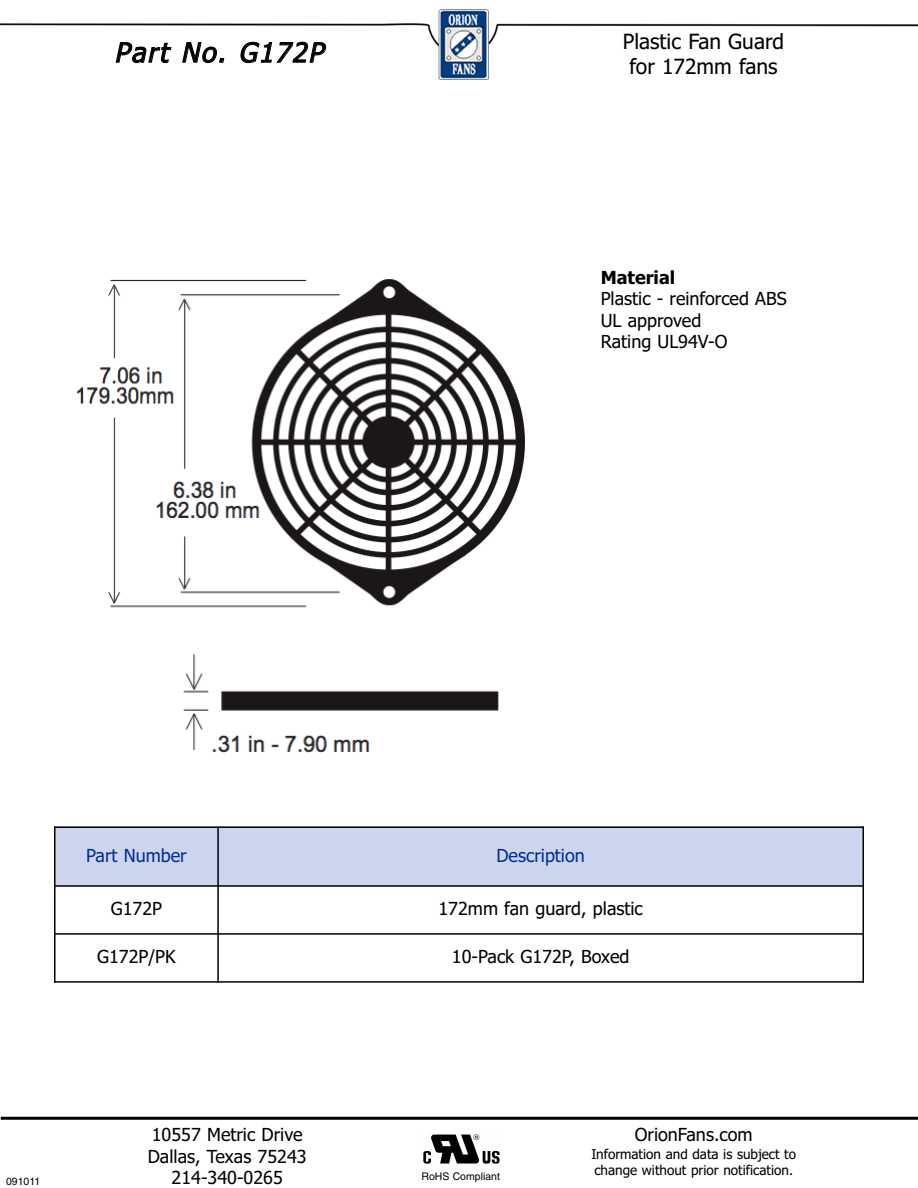
<style>
.page{position:relative;width:918px;height:1188px;background:#fff}
.page>*{position:absolute;margin:0;border:0;box-sizing:border-box;transform-origin:0 0}
.t1{font:italic 27px "Tahoma";color:#000}
.t2{font:21px/25.2px "Tahoma";color:#000;text-align:center}
.t3{font:18px/21.6px "Tahoma";color:#000;text-align:center}
.t4{font:18px "Tahoma";color:#002d9d}
.t5{font:700 18px "Tahoma";color:#000}
.t6{font:13.5px/16.2px "Tahoma";color:#000}
.t7{font:10.5px "Helvetica";color:#000}
</style>
<div class="page">
<img style="left:0;top:10px;width:918px;height:69px">
<hr style="left:1px;top:1117px;width:917px;height:3px;background:#000">
<img style="left:424px;top:1134px;width:76px;height:30px">
<img style="left:76px;top:279px;width:449px;height:474px">
<div style="left:54px;top:826px;width:164px;height:60px;background:#ccd5eb"></div>
<div style="left:218px;top:826px;width:646px;height:60px;background:#ccd5eb"></div>
<hr style="left:54px;top:826px;width:2px;height:157px;background:#000">
<hr style="left:217px;top:826px;width:2px;height:157px;background:#000">
<hr style="left:862px;top:826px;width:2px;height:157px;background:#000">
<hr style="left:54px;top:826px;width:810px;height:2px;background:#000">
<hr style="left:54px;top:885px;width:810px;height:2px;background:#000">
<hr style="left:54px;top:933px;width:810px;height:2px;background:#000">
<hr style="left:54px;top:981px;width:810px;height:2px;background:#000">
<h1 class="t1" style="left:114px;top:37px;width:217px">Part No. G172P</h1>
<p class="t2" style="left:623px;top:29px;width:163px">Plastic Fan Guard for 172mm fans</p>
<p class="t5" style="left:601px;top:267px;width:76px">Material</p>
<p class="t3" style="left:601px;top:288px;width:187px;text-align:left">Plastic - reinforced ABS<br>UL approved<br>Rating UL94V-O</p>
<p class="t4" style="left:86px;top:845px;width:102px">Part Number</p>
<p class="t4" style="left:496px;top:845px;width:90px">Description</p>
<p class="t3" style="left:111px;top:898px;width:53px">G172P</p>
<p class="t3" style="left:438px;top:898px;width:206px">172mm fan guard, plastic</p>
<p class="t3" style="left:97px;top:946px;width:80px">G172P/PK</p>
<p class="t3" style="left:452px;top:946px;width:179px">10-Pack G172P, Boxed</p>
<p class="t7" style="left:6px;top:1178px;width:36px">091011</p>
<p class="t3" style="left:148px;top:1124px;width:160px">10557 Metric Drive<br>Dallas, Texas 75243<br>214-340-0265</p>
<p class="t3" style="left:635px;top:1124px;width:119px">OrionFans.com</p>
<p class="t6" style="left:591px;top:1146px;width:206px">Information and data is subject to change without prior notification.</p>
<p class="t7" style="left:422px;top:1172px;width:80px">RoHS Compliant</p>
</div>
